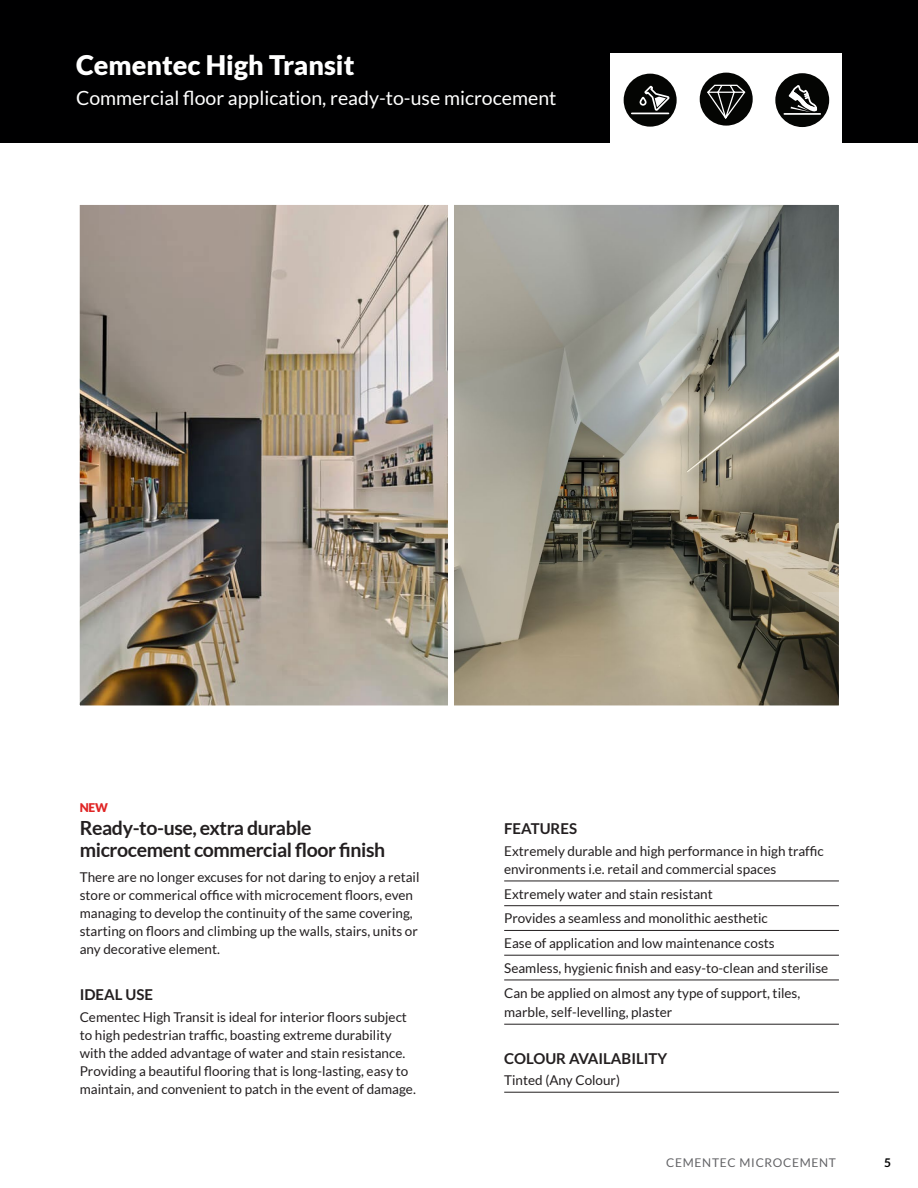
<style>
.page{position:relative;width:918px;height:1188px;background:#fff}
.page>*{position:absolute;margin:0;border:0;box-sizing:border-box;transform-origin:0 0}
.t1{font:900 27px "Lato";color:#fff}
.body_text{font:700 19.5px/22.5px "Lato";letter-spacing:-.02em;color:#231f20}
.t2{font:19.5px "Lato";color:#fff}
.bullets{font:700 15px "Lato";color:#231f20}
.subhead{font:700 15px "Lato";color:#231f20}
.body_text-2{font:13.5px/18px "Lato";color:#231f20}
.bullets_main{font:13.5px/18px "Lato";color:#231f20}
.t3{font:12px "Lato";letter-spacing:.06em;color:#636366}
.body_text-3{font:900 12px "Lato";color:#e02525}
.t4{font:700 12px "Lato";color:#000001}
</style>
<div class="page">
<div style="left:0;top:0;width:918px;height:143px;background:#000001"></div>
<div style="left:610px;top:54px;width:232px;height:95px;background:#fff"></div>
<div style="left:624px;top:74px;width:53px;height:53px;background:#040503;border-radius:50%"></div>
<hr style="left:632px;top:113px;width:36px;height:1px;background:#fff">
<svg style="left:639px;top:85px;width:31px;height:26px"></svg>
<div style="left:700px;top:73px;width:53px;height:53px;background:#040503;border-radius:50%"></div>
<svg style="left:706px;top:84px;width:40px;height:36px"></svg>
<div style="left:775px;top:73px;width:54px;height:54px;background:#040503;border-radius:50%"></div>
<hr style="left:784px;top:113px;width:36px;height:2px;background:#fff">
<svg style="left:788px;top:85px;width:30px;height:27px"></svg>
<img style="left:79px;top:205px;width:366px;height:501px">
<svg style="left:445px;top:204px;width:394px;height:502px;background:#949184"></svg>
<hr style="left:504px;top:881px;width:335px;height:1px;background:#231f20">
<hr style="left:504px;top:905px;width:335px;height:1px;background:#231f20">
<hr style="left:504px;top:930px;width:335px;height:1px;background:#231f20">
<hr style="left:504px;top:955px;width:335px;height:1px;background:#231f20">
<hr style="left:504px;top:980px;width:335px;height:1px;background:#231f20">
<hr style="left:504px;top:1024px;width:335px;height:1px;background:#231f20">
<hr style="left:504px;top:1092px;width:335px;height:1px;background:#231f20">
<p class="t1" style="left:76px;top:50px;width:280px">Cementec High Transit</p>
<p class="t2" style="left:76px;top:87px;width:482px">Commercial floor application, ready-to-use microcement</p>
<p class="body_text-3" style="left:80px;top:801px;width:30px">NEW</p>
<p class="body_text" style="left:80px;top:816px;width:307px">Ready-to-use, extra durable microcement commercial floor finish</p>
<p class="body_text-2" style="left:80px;top:868px;width:341px">There are no longer excuses for not daring to enjoy a retail store or commerical office with microcement floors, even managing to develop the continuity of the same covering, starting on floors and climbing up the walls, stairs, units or any decorative element.</p>
<p class="subhead" style="left:80px;top:986px;width:75px">IDEAL USE</p>
<p class="body_text-2" style="left:80px;top:1008px;width:338px">Cementec High Transit is ideal for interior floors subject to high pedestrian traffic, boasting extreme durability with the added advantage of water and stain resistance.<br>Providing a beautiful flooring that is long-lasting, easy to maintain, and convenient to patch in the event of damage.</p>
<p class="bullets" style="left:504px;top:820px;width:74px">FEATURES</p>
<p class="bullets_main" style="left:504px;top:842px;width:321px">Extremely durable and high performance in high traffic environments i.e. retail and commercial spaces</p>
<p class="bullets_main" style="left:504px;top:885px;width:210px">Extremely water and stain resistant</p>
<p class="bullets_main" style="left:504px;top:909px;width:265px">Provides a seamless and monolithic aesthetic</p>
<p class="bullets_main" style="left:504px;top:934px;width:272px">Ease of application and low maintenance costs</p>
<p class="bullets_main" style="left:504px;top:959px;width:326px">Seamless, hygienic finish and easy-to-clean and sterilise</p>
<p class="bullets_main" style="left:504px;top:983px;width:298px;line-height:19.5px">Can be applied on almost any type of support, tiles, marble, self-levelling, plaster</p>
<p class="bullets" style="left:504px;top:1050px;width:165px">COLOUR AVAILABILITY</p>
<p class="bullets_main" style="left:504px;top:1071px;width:117px">Tinted (Any Colour)</p>
<p class="t3" style="left:666px;top:1156px;width:171px">CEMENTEC MICROCEMENT</p>
<p class="t4" style="left:884px;top:1156px;width:8px">5</p>
</div>
